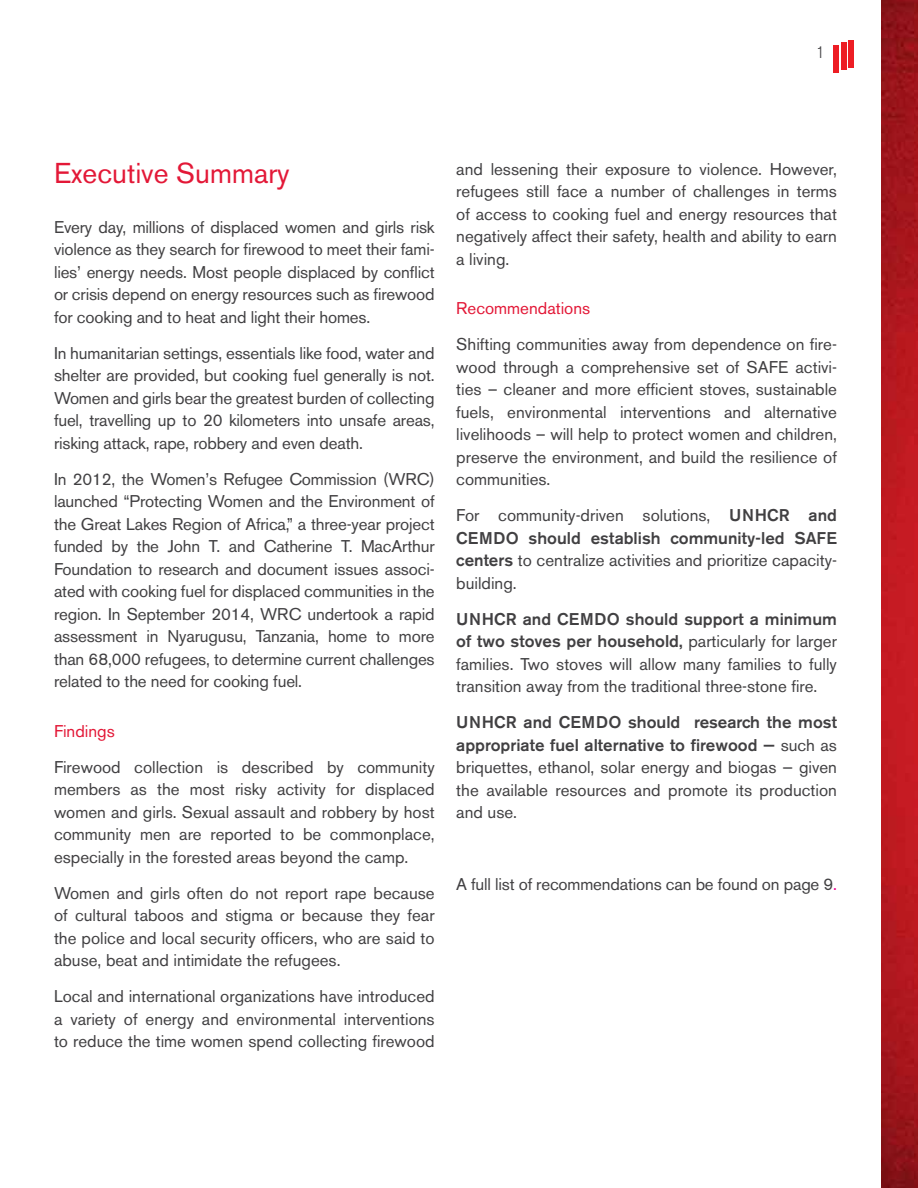
<style>
.page{position:relative;width:918px;height:1188px;background:#fff}
.page>*{position:absolute;margin:0;border:0;box-sizing:border-box;transform-origin:0 0}
.Head_1{font:28.5px "Akzidenz Grotesk BE";color:#e31837}
.t1{font:16.8px/22.5px "Akzidenz Grotesk BE";color:#414042;text-align:justify}
.Head_2{font:16.8px "Akzidenz Grotesk BE";color:#e31837}
.t2{font:300 16.5px "Akzidenz Grotesk BE";color:#414042}
.s1{font-weight:500}
.s2{color:#ec008c}
</style>
<div class="page">
<img style="left:881px;top:0;width:37px;height:1188px">
<div style="left:841px;top:42px;width:5px;height:28px;background:#ed1d24"></div>
<div style="left:833px;top:45px;width:5px;height:28px;background:#ed1d24"></div>
<div style="left:849px;top:40px;width:5px;height:28px;background:#ed1d24"></div>
<p class="t2" style="left:815px;top:43px;width:11px">1</p>
<p class="Head_1" style="left:54px;top:156px;width:237px">Executive Summary</p>
<p class="t1" style="left:54px;top:216px;width:382px">Every day, millions of displaced women and girls risk violence as they search for firewood to meet their fami&shy;lies’ energy needs. Most people displaced by conflict or crisis depend on energy resources such as firewood for cooking and to heat and light their homes.</p>
<p class="t1" style="left:54px;top:342px;width:382px">In humanitarian settings, essentials like food, water and shelter are provided, but cooking fuel generally is not.<br>Women and girls bear the greatest burden of collecting fuel, travelling up to 20 kilometers into unsafe areas, risking attack, rape, robbery and even death.</p>
<p class="t1" style="left:54px;top:468px;width:382px">In 2012, the Women’s Refugee Commission (WRC) launched “Protecting Women and the Environment of the Great Lakes Region of Africa,” a three-year project funded by the John T. and Catherine T. MacArthur Foundation to research and document issues associ&shy;ated with cooking fuel for displaced communities in the region. In September 2014, WRC undertook a rapid assessment in Nyarugusu, Tanzania, home to more than 68,000 refugees, to determine current challenges related to the need for cooking fuel.</p>
<p class="Head_2" style="left:54px;top:721px;width:62px">Findings</p>
<p class="t1" style="left:54px;top:756px;width:382px">Firewood collection is described by community members as the most risky activity for displaced women and girls. Sexual assault and robbery by host community men are reported to be commonplace, especially in the forested areas beyond the camp.</p>
<p class="t1" style="left:54px;top:882px;width:382px">Women and girls often do not report rape because of cultural taboos and stigma or because they fear the police and local security officers, who are said to abuse, beat and intimidate the refugees.</p>
<p class="t1" style="left:54px;top:985px;width:382px">Local and international organizations have introduced a variety of energy and environmental interventions to reduce the time women spend collecting firewood</p>
<p class="t1" style="left:456px;top:158px;width:382px">and lessening their exposure to violence. However, refugees still face a number of challenges in terms of access to cooking fuel and energy resources that negatively affect their safety, health and ability to earn a living.</p>
<p class="Head_2" style="left:456px;top:298px;width:135px">Recommendations</p>
<p class="t1" style="left:456px;top:333px;width:382px">Shifting communities away from dependence on fire&shy;wood through a comprehensive set of SAFE activi&shy;ties – cleaner and more efficient stoves, sustainable fuels, environmental interventions and alternative livelihoods – will help to protect women and children, preserve the environment, and build the resilience of communities.</p>
<p class="t1" style="left:456px;top:504px;width:382px">For community-driven solutions, <span class="s1">UNHCR and CEMDO should establish community-led SAFE centers</span> to centralize activities and prioritize capacity&shy;building.</p>
<p class="t1" style="left:456px;top:608px;width:382px"><span class="s1">UNHCR and CEMDO should support a minimum of two stoves per household,</span> particularly for larger families. Two stoves will allow many families to fully transition away from the traditional three-stone fire.</p>
<p class="t1" style="left:456px;top:711px;width:382px"><span class="s1">UNHCR and CEMDO should research the most appropriate fuel alternative to firewood —</span> such as briquettes, ethanol, solar energy and biogas — given the available resources and promote its production and use.</p>
<p class="t1" style="left:456px;top:873px;width:382px">A full list of recommendations can be found on page 9<span class="s2">.</span></p>
</div>
